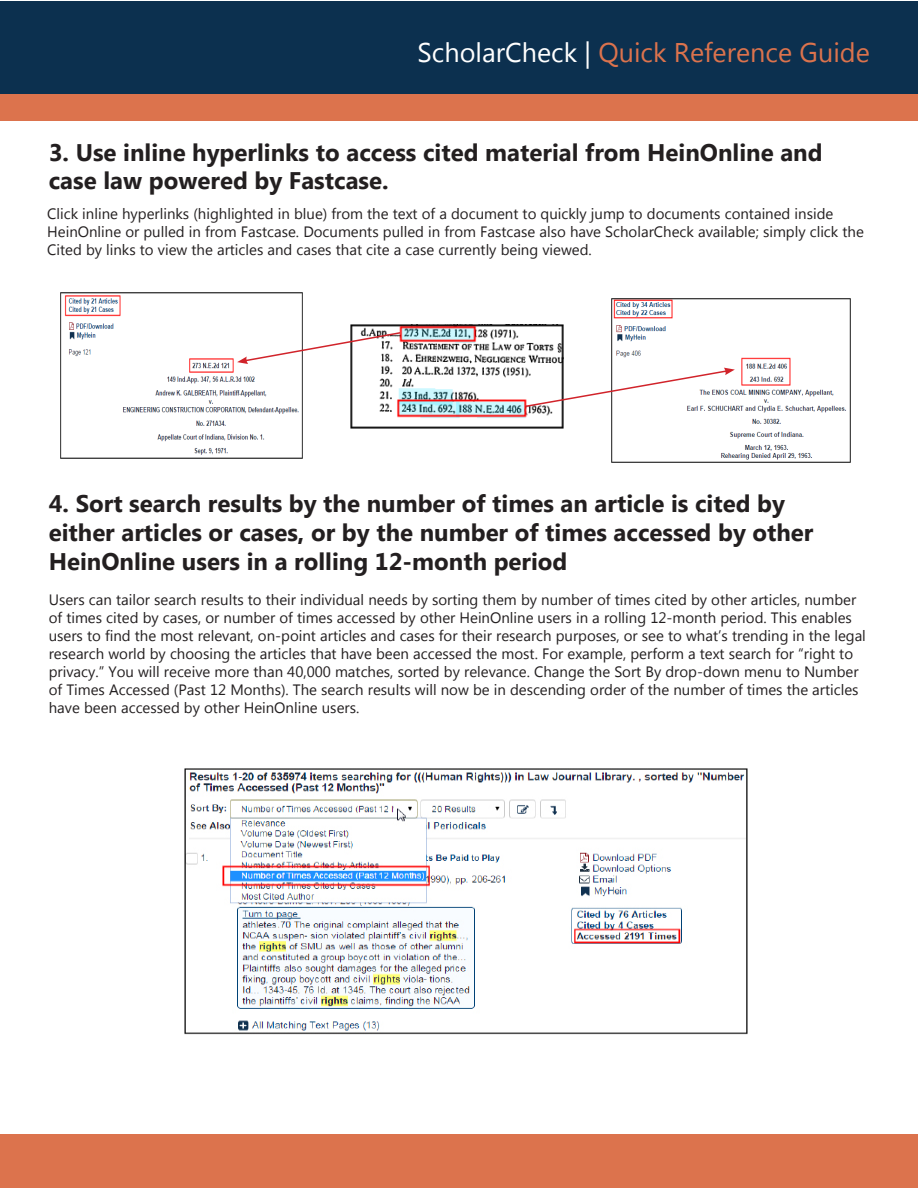
<style>
.page{position:relative;width:918px;height:1188px;background:#fff}
.page>*{position:absolute;margin:0;border:0;box-sizing:border-box;transform-origin:0 0}
.t1{font:27px "Lao UI";color:#dc734d}
.t2{font:700 24px/28.8px "Lao UI";color:#231f20}
.t3{font:15px/18px "Lao UI";color:#231f20}
.s1{color:#fff}
</style>
<div class="page">
<div style="left:1px;top:1px;width:917px;height:93px;background:#0c304f"></div>
<div style="left:1px;top:94px;width:917px;height:27px;background:#dc734d"></div>
<div style="left:0;top:1px;width:54px;height:93px;background:#0c304f"></div>
<div style="left:0;top:94px;width:53px;height:27px;background:#dc734d"></div>
<div style="left:0;top:1135px;width:918px;height:53px;background:#dc734d"></div>
<img style="left:185px;top:769px;width:563px;height:265px">
<img style="left:350px;top:324px;width:213px;height:105px">
<img style="left:61px;top:292px;width:241px;height:166px">
<img style="left:611px;top:298px;width:240px;height:164px">
<svg style="left:237px;top:331px;width:165px;height:33px"></svg>
<svg style="left:524px;top:368px;width:211px;height:40px"></svg>
<p class="t1" style="left:418px;top:35px;width:454px"><span class="s1">ScholarCheck |</span> Quick Reference Guide</p>
<p class="t2" style="left:49px;top:137px;width:775px">3. Use inline hyperlinks to access cited material from HeinOnline and case law powered by Fastcase.</p>
<p class="t3" style="left:47px;top:204px;width:818px">Click inline hyperlinks (highlighted in blue) from the text of a document to quickly jump to documents contained inside<br>HeinOnline or pulled in from Fastcase. Documents pulled in from Fastcase also have ScholarCheck available; simply click the<br>Cited by links to view the articles and cases that cite a case currently being viewed.</p>
<p class="t2" style="left:49px;top:488px;width:766px">4. Sort search results by the number of times an article is cited by either articles or cases, or by the number of times accessed by other<br>HeinOnline users in a rolling 12-month period</p>
<p class="t3" style="left:49px;top:590px;width:819px">Users can tailor search results to their individual needs by sorting them by number of times cited by other articles, number of times cited by cases, or number of times accessed by other HeinOnline users in a rolling 12-month period. This enables users to find the most relevant, on-point articles and cases for their research purposes, or see to what’s trending in the legal research world by choosing the articles that have been accessed the most. For example, perform a text search for “right to privacy.” You will receive more than 40,000 matches, sorted by relevance. Change the Sort By drop-down menu to Number of Times Accessed (Past 12 Months). The search results will now be in descending order of the number of times the articles have been accessed by other HeinOnline users.</p>
</div>
